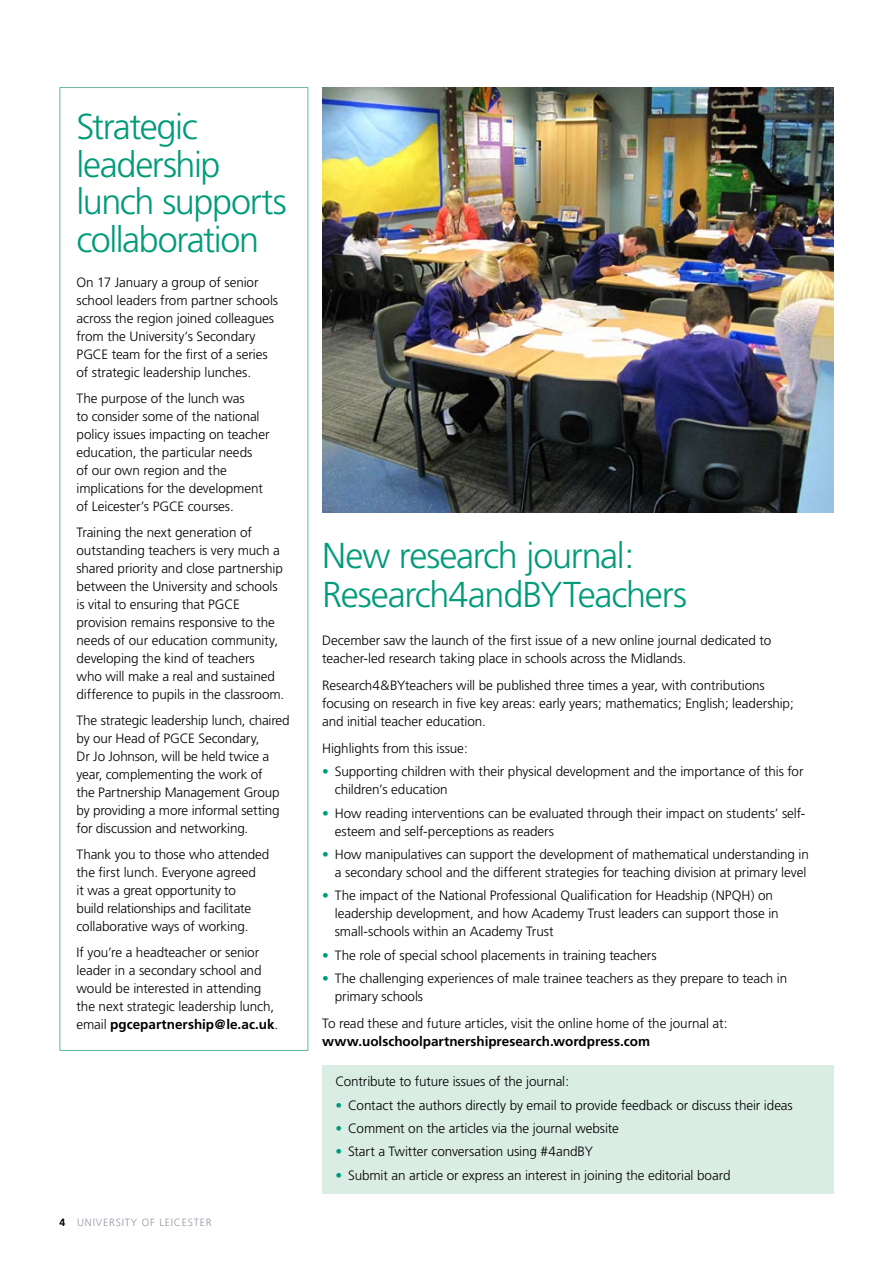
<style>
.page{position:relative;width:893px;height:1263px;background:#fff}
.page>*{position:absolute;margin:0;border:0;box-sizing:border-box;transform-origin:0 0}
.t1{font:300 36px/37.5px "Frutiger";letter-spacing:-.035em;color:#009b79}
.t2{font:300 13.5px/18px "Frutiger";letter-spacing:-.01em;color:#000}
.t3{font:700 13.5px "Frutiger";color:#000}
.t4{font:300 10.5px "Frutiger";letter-spacing:.075em;color:#9098a1}
.s1{font-weight:700}
.s2{font-weight:700;color:#000}
.s3{color:#009b79}
</style>
<div class="page">
<div style="left:322px;top:1065px;width:511px;height:129px;background:#daede4"></div>
<img style="left:322px;top:87px;width:511px;height:425px">
<h1 class="t1" style="left:77px;top:109px;width:212px">Strategic leadership lunch supports collaboration</h1>
<p class="t2" style="left:77px;top:273px;width:203px">On 17 January a group of senior school leaders from partner schools across the region joined colleagues from the University’s Secondary PGCE team for the first of a series of strategic leadership lunches.</p>
<p class="t2" style="left:77px;top:389px;width:194px">The purpose of the lunch was<br>to consider some of the national policy issues impacting on teacher education, the particular needs<br>of our own region and the implications for the development of Leicester’s PGCE courses.</p>
<p class="t2" style="left:77px;top:523px;width:209px">Training the next generation of outstanding teachers is very much a shared priority and close partnership between the University and schools is vital to ensuring that PGCE provision remains responsive to the needs of our education community, developing the kind of teachers<br>who will make a real and sustained difference to pupils in the classroom.</p>
<p class="t2" style="left:77px;top:711px;width:215px">The strategic leadership lunch, chaired by our Head of PGCE Secondary,<br>Dr Jo Johnson, will be held twice a year, complementing the work of<br>the Partnership Management Group by providing a more informal setting for discussion and networking.</p>
<p class="t2" style="left:77px;top:845px;width:194px">Thank you to those who attended the first lunch. Everyone agreed<br>it was a great opportunity to<br>build relationships and facilitate collaborative ways of working.</p>
<p class="t2" style="left:77px;top:944px;width:203px">If you’re a headteacher or senior leader in a secondary school and would be interested in attending the next strategic leadership lunch, email <span class="s1">pgcepartnership@le.ac.uk</span>.</p>
<p class="t4" style="left:60px;top:1216px;width:154px"><span class="s2">4</span> UNIVERSITY OF LEICESTER</p>
<h1 class="t1" style="left:322px;top:537px;width:366px;line-height:39px">New research journal:<br>Research4andBYTeachers</h1>
<p class="t2" style="left:322px;top:632px;width:451px">December saw the launch of the first issue of a new online journal dedicated to teacher-led research taking place in schools across the Midlands.</p>
<p class="t2" style="left:322px;top:677px;width:473px">Research4&amp;BYteachers will be published three times a year, with contributions focusing on research in five key areas: early years; mathematics; English; leadership; and initial teacher education.</p>
<p class="t2" style="left:322px;top:740px;width:147px">Highlights from this issue:</p>
<p class="t2" style="left:335px;top:763px;width:470px;text-indent:-13px"><span class="s3">•</span> Supporting children with their physical development and the importance of this for children’s education</p>
<p class="t2" style="left:335px;top:804px;width:472px;text-indent:-13px"><span class="s3">•</span> How reading interventions can be evaluated through their impact on students’ self&shy;esteem and self-perceptions as readers</p>
<p class="t2" style="left:322px;top:846px;width:488px;text-align:right"><span class="s3">•</span> How manipulatives can support the development of mathematical understanding in a secondary school and the different strategies for teaching division at primary level</p>
<p class="t2" style="left:335px;top:887px;width:445px;text-indent:-13px"><span class="s3">•</span> The impact of the National Professional Qualification for Headship (NPQH) on leadership development, and how Academy Trust leaders can support those in small-schools within an Academy Trust</p>
<p class="t2" style="left:322px;top:946px;width:336px"><span class="s3">•</span> The role of special school placements in training teachers</p>
<p class="t2" style="left:335px;top:969px;width:454px;text-indent:-13px"><span class="s3">•</span> The challenging experiences of male trainee teachers as they prepare to teach in primary schools</p>
<p class="t2" style="left:322px;top:1014px;width:407px">To read these and future articles, visit the online home of the journal at:</p>
<p class="t3" style="left:322px;top:1033px;width:329px">www.uolschoolpartnershipresearch.wordpress.com</p>
<p class="t2" style="left:335px;top:1073px;width:235px">Contribute to future issues of the journal:</p>
<p class="t2" style="left:335px;top:1096px;width:459px"><span class="s3">•</span> Contact the authors directly by email to provide feedback or discuss their ideas</p>
<p class="t2" style="left:335px;top:1119px;width:285px"><span class="s3">•</span> Comment on the articles via the journal website</p>
<p class="t2" style="left:335px;top:1143px;width:259px"><span class="s3">•</span> Start a Twitter conversation using #4andBY</p>
<p class="t2" style="left:335px;top:1166px;width:397px"><span class="s3">•</span> Submit an article or express an interest in joining the editorial board</p>
</div>
